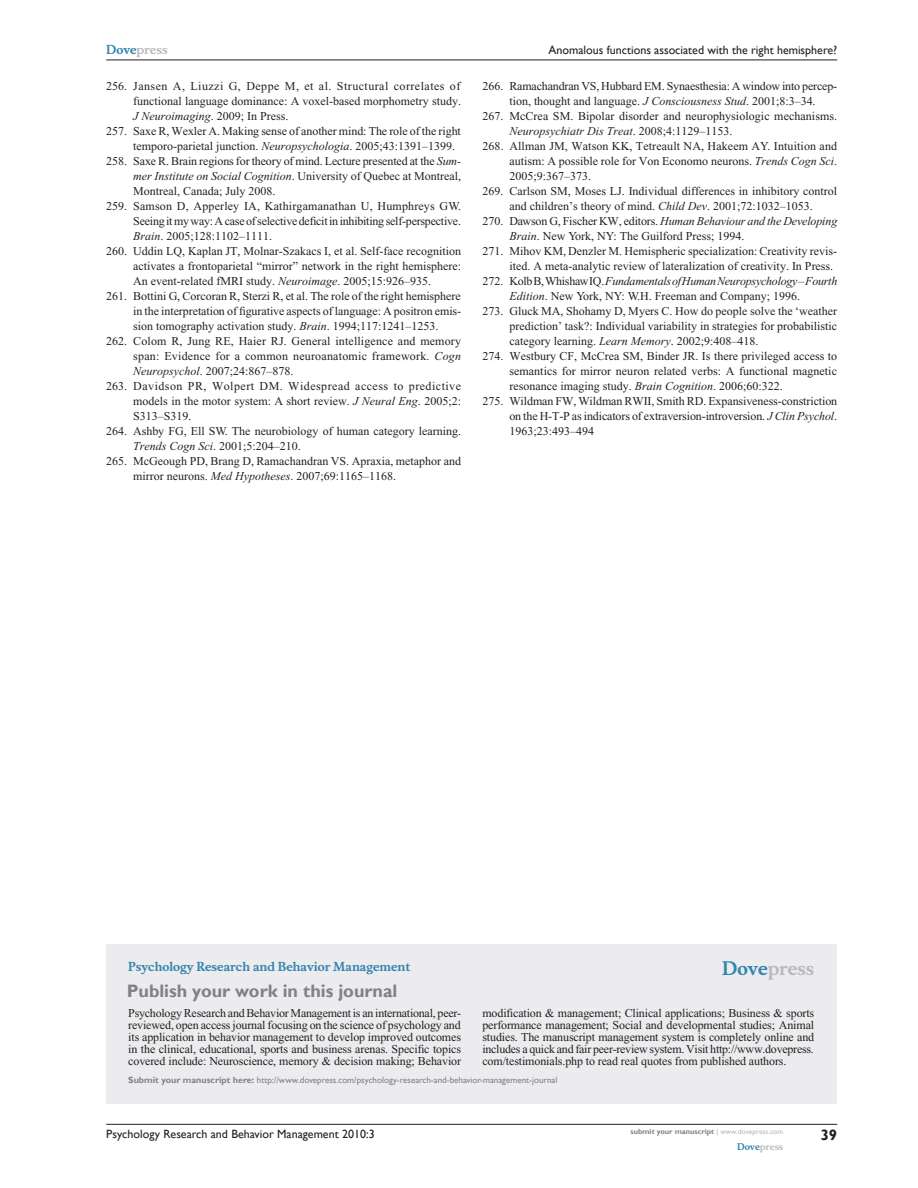
<style>
.page{position:relative;width:918px;height:1188px;background:#fff}
.page>*{position:absolute;margin:0;border:0;box-sizing:border-box;transform-origin:0 0}
.t1{font:700 18px "Gill Sans";color:#808285}
.t2{font:700 18px "Musee";color:#b8b9bc}
.t3{font:700 15px "Gill Sans";color:#231f20}
.t4{font:12px/12px "Times New Roman";color:#231f20;text-align:justify}
.t5{font:12px "Times New Roman";letter-spacing:.04em;color:#231f20}
.t6{font:12px "Gill Sans";color:#231f20}
.t7{font:12px "Times New Roman";letter-spacing:-.02em;color:#231f20}
.t8{font:italic 12px "Times New Roman";letter-spacing:-.02em;color:#231f20}
.t9{font:12px "Times New Roman";letter-spacing:.02em;color:#231f20}
.t10{font:italic 12px "Times New Roman";color:#231f20}
.t11{font:700 12px "Musee";color:#3485ae}
.t12{font:700 12px "Musee";color:#b8b9bc}
.t13{font:9px "Gill Sans";color:#808285}
.t14{font:700 9px "Musee";color:#b8b9bc}
.t15{font:700 7.5px "Gill Sans";color:#808285}
.s1{color:#3485ae}
.s2{font-style:italic}
.s3{font-style:normal}
.s4{font-weight:700}
.s5{font-weight:400;color:#b8b9bc}
</style>
<div class="page">
<div style="left:106px;top:944px;width:731px;height:159px;background:#ececee"></div>
<hr style="left:106px;top:1124px;width:731px;height:1px;background:#231f20">
<hr style="left:106px;top:60px;width:731px;height:1px;background:#231f20">
<p class="t12" style="left:106px;top:43px;width:63px"><span class="s1">Dove</span>press</p>
<p class="t6" style="left:549px;top:43px;width:290px">Anomalous functions associated with the right hemisphere?</p>
<p class="t5" style="left:106px;top:80px;width:356px">256. Jansen A, Liuzzi G, Deppe M, et al. Structural correlates of</p>
<p class="t4" style="left:133px;top:95px;width:329px">functional language dominance: A voxel-based morphometry study.</p>
<p class="t4" style="left:133px;top:110px;width:157px"><span class="s2">J Neuroimaging</span>. 2009; In Press.</p>
<p class="t4" style="left:106px;top:125px;width:356px">257. Saxe R, Wexler A. Making sense of another mind: The role of the right</p>
<p class="t4" style="left:133px;top:140px;width:323px">temporo-parietal junction. <span class="s2">Neuropsychologia</span>. 2005;43:1391–1399.</p>
<p class="t4" style="left:106px;top:155px;width:356px">258. Saxe R. Brain regions for theory of mind. Lecture presented at the <span class="s2">Sum-</span></p>
<p class="t4" style="left:133px;top:170px;width:329px"><span class="s2">mer Institute on Social Cognition</span>. University of Quebec at Montreal,</p>
<p class="t4" style="left:133px;top:185px;width:144px">Montreal, Canada; July 2008.</p>
<p class="t4" style="left:106px;top:200px;width:356px">259. Samson D, Apperley IA, Kathirgamanathan U, Humphreys GW.</p>
<p class="t7" style="left:133px;top:215px;width:329px">Seeing it my way: A case of selective deficit in inhibiting self-perspective.</p>
<p class="t4" style="left:133px;top:230px;width:141px"><span class="s2">Brain</span>. 2005;128:1102–1111.</p>
<p class="t4" style="left:106px;top:245px;width:356px">260. Uddin LQ, Kaplan JT, Molnar-Szakacs I, et al. Self-face recognition</p>
<p class="t4" style="left:133px;top:260px;width:329px">activates a frontoparietal “mirror” network in the right hemisphere:</p>
<p class="t4" style="left:133px;top:275px;width:299px">An event-related fMRI study. <span class="s2">Neuroimage</span>. 2005;15:926–935.</p>
<p class="t4" style="left:106px;top:290px;width:356px">261. Bottini G, Corcoran R, Sterzi R, et al. The role of the right hemisphere</p>
<p class="t4" style="left:133px;top:305px;width:329px">in the interpretation of figurative aspects of language: A positron emis-</p>
<p class="t4" style="left:133px;top:320px;width:307px">sion tomography activation study. <span class="s2">Brain</span>. 1994;117:1241–1253.</p>
<p class="t4" style="left:106px;top:335px;width:356px">262. Colom R, Jung RE, Haier RJ. General intelligence and memory</p>
<p class="t9" style="left:133px;top:350px;width:329px">span: Evidence for a common neuroanatomic framework. <span class="s2">Cogn</span></p>
<p class="t4" style="left:133px;top:365px;width:162px"><span class="s2">Neuropsychol</span>. 2007;24:867–878.</p>
<p class="t5" style="left:106px;top:380px;width:356px">263. Davidson PR, Wolpert DM. Widespread access to predictive</p>
<p class="t4" style="left:133px;top:395px;width:329px">models in the motor system: A short review. <span class="s2">J Neural Eng</span>. 2005;2:</p>
<p class="t4" style="left:133px;top:410px;width:60px">S313–S319.</p>
<p class="t4" style="left:106px;top:425px;width:356px">264. Ashby FG, Ell SW. The neurobiology of human category learning.</p>
<p class="t4" style="left:133px;top:440px;width:169px"><span class="s2">Trends Cogn Sci</span>. 2001;5:204–210.</p>
<p class="t4" style="left:106px;top:455px;width:356px">265. McGeough PD, Brang D, Ramachandran VS. Apraxia, metaphor and</p>
<p class="t4" style="left:133px;top:470px;width:264px">mirror neurons. <span class="s2">Med Hypotheses</span>. 2007;69:1165–1168.</p>
<p class="t4" style="left:482px;top:80px;width:356px">266. Ramachandran VS, Hubbard EM. Synaesthesia: A window into percep-</p>
<p class="t4" style="left:509px;top:95px;width:308px">tion, thought and language. <span class="s2">J Consciousness Stud</span>. 2001;8:3–34.</p>
<p class="t4" style="left:482px;top:110px;width:356px">267. McCrea SM. Bipolar disorder and neurophysiologic mechanisms.</p>
<p class="t10" style="left:509px;top:125px;width:225px">Neuropsychiatr Dis Treat<span class="s3">. 2008;4:1129–1153.</span></p>
<p class="t4" style="left:482px;top:140px;width:356px">268. Allman JM, Watson KK, Tetreault NA, Hakeem AY. Intuition and</p>
<p class="t4" style="left:509px;top:155px;width:329px">autism: A possible role for Von Economo neurons. <span class="s2">Trends Cogn Sci</span>.</p>
<p class="t4" style="left:509px;top:170px;width:83px">2005;9:367–373.</p>
<p class="t4" style="left:482px;top:185px;width:356px">269. Carlson SM, Moses LJ. Individual differences in inhibitory control</p>
<p class="t4" style="left:509px;top:200px;width:305px">and children’s theory of mind. <span class="s2">Child Dev</span>. 2001;72:1032–1053.</p>
<p class="t4" style="left:482px;top:215px;width:356px">270. Dawson G, Fischer KW, editors. <span class="s2">Human Behaviour and the Developing</span></p>
<p class="t4" style="left:509px;top:230px;width:236px"><span class="s2">Brain</span>. New York, NY: The Guilford Press; 1994.</p>
<p class="t4" style="left:482px;top:245px;width:356px">271. Mihov KM, Denzler M. Hemispheric specialization: Creativity revis-</p>
<p class="t4" style="left:509px;top:260px;width:325px">ited. A meta-analytic review of lateralization of creativity. In Press.</p>
<p class="t8" style="left:482px;top:275px;width:356px"><span class="s3">272. Kolb B, Whishaw IQ.</span> Fundamentals of Human Neuropsychology – Fourth</p>
<p class="t4" style="left:509px;top:290px;width:292px"><span class="s2">Edition</span>. New York, NY: W.H. Freeman and Company; 1996.</p>
<p class="t4" style="left:482px;top:305px;width:356px">273. Gluck MA, Shohamy D, Myers C. How do people solve the ‘weather</p>
<p class="t4" style="left:509px;top:320px;width:329px">prediction’ task?: Individual variability in strategies for probabilistic</p>
<p class="t4" style="left:509px;top:335px;width:250px">category learning. <span class="s2">Learn Memory</span>. 2002;9:408–418.</p>
<p class="t4" style="left:482px;top:350px;width:356px">274. Westbury CF, McCrea SM, Binder JR. Is there privileged access to</p>
<p class="t4" style="left:509px;top:365px;width:329px">semantics for mirror neuron related verbs: A functional magnetic</p>
<p class="t4" style="left:509px;top:380px;width:275px">resonance imaging study. <span class="s2">Brain Cognition</span>. 2006;60:322.</p>
<p class="t4" style="left:482px;top:395px;width:356px">275. Wildman FW, Wildman RWII, Smith RD. Expansiveness-constriction</p>
<p class="t4" style="left:509px;top:410px;width:329px">on the H-T-P as indicators of extraversion-introversion. <span class="s2">J Clin Psychol</span>.</p>
<p class="t4" style="left:509px;top:425px;width:86px">1963;23:493–494</p>
<p class="t11" style="left:128px;top:959px;width:284px">Psychology Research and Behavior Management</p>
<h1 class="t1" style="left:127px;top:980px;width:272px">Publish your work in this journal</h1>
<h1 class="t2" style="left:722px;top:958px;width:94px"><span class="s1">Dove</span>press</h1>
<p class="t4" style="left:128px;top:1007px;width:334px">Psychology Research and Behavior Management is an international, peer&shy;reviewed, open access journal focusing on the science of psychology and its application in behavior management to develop improved outcomes in the clinical, educational, sports and business arenas. Specific topics covered include: Neuroscience, memory &amp; decision making; Behavior</p>
<p class="t4" style="left:482px;top:1007px;width:333px">modification &amp; management; Clinical applications; Business &amp; sports performance management; Social and developmental studies; Animal studies. The manuscript management system is completely online and includes a quick and fair peer-review system. Visit http://www.dovepress. com/testimonials.php to read real quotes from published authors.</p>
<p class="t13" style="left:128px;top:1075px;width:431px"><span class="s4">Submit your manuscript here:</span> http://www.dovepress.com/psychology-research-and-behavior-management-journal</p>
<p class="t6" style="left:106px;top:1127px;width:270px">Psychology Research and Behavior Management 2010:3</p>
<p class="t15" style="left:631px;top:1127px;width:154px">submit your manuscript <span class="s5">| www.dovepress.com</span></p>
<p class="t14" style="left:737px;top:1141px;width:48px"><span class="s1">Dove</span>press</p>
<p class="t3" style="left:821px;top:1126px;width:9px">39</p>
</div>
